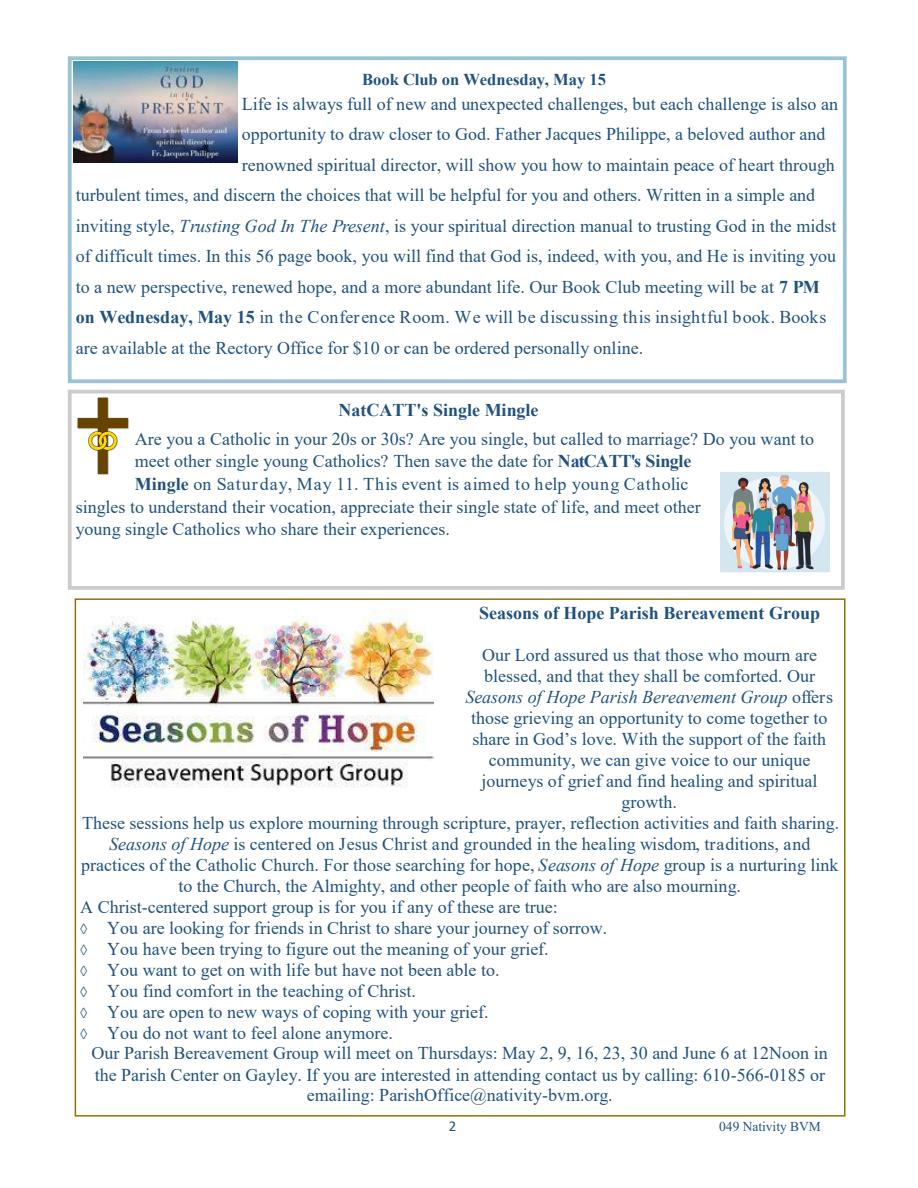
<style>
.page{position:relative;width:918px;height:1188px;background:#fff}
.page>*{position:absolute;margin:0;border:0;box-sizing:border-box;transform-origin:0 0}
.t1{font:18px/21px "Times New Roman";color:#20527d;text-align:center}
.t2{font:18px "Times New Roman";letter-spacing:.05em;color:#20527d}
.t3{font:700 18px "Times New Roman";color:#20527d}
.t4{font:700 16.5px "Times New Roman";color:#20527d}
.t5{font:15px "Calibri";color:#20527d}
.t6{font:13.5px "Times New Roman";color:#20527d}
.s1{font-style:italic}
.s2{font-weight:700}
</style>
<div class="page">
<div style="left:68px;top:56px;width:779px;height:327px;border:4px solid #99c2d6"></div>
<img style="left:74px;top:62px;width:164px;height:101px">
<img style="left:83px;top:611px;width:350px;height:177px">
<div style="left:68px;top:390px;width:777px;height:200px;border:4px solid #ccc"></div>
<img style="left:721px;top:472px;width:108px;height:101px">
<img style="left:77px;top:397px;width:52px;height:78px">
<p class="t4" style="left:362px;top:70px;width:246px">Book Club on Wednesday, May 15</p>
<p class="t1" style="left:242px;top:93px;width:598px">Life is always full of new and unexpected challenges, but each challenge is also an</p>
<p class="t1" style="left:242px;top:124px;width:585px">opportunity to draw closer to God. Father Jacques Philippe, a beloved author and</p>
<p class="t1" style="left:242px;top:154px;width:594px">renowned spiritual director, will show you how to maintain peace of heart through</p>
<p class="t1" style="left:76px;top:185px;width:741px">turbulent times, and discern the choices that will be helpful for you and others. Written in a simple and</p>
<p class="t1" style="left:76px;top:215px;width:762px">inviting style, <span class="s1">Trusting God In The Present</span>, is your spiritual direction manual to trusting God in the midst</p>
<p class="t1" style="left:76px;top:246px;width:762px">of difficult times. In this 56 page book, you will find that God is, indeed, with you, and He is inviting you</p>
<p class="t1" style="left:76px;top:276px;width:745px">to a new perspective, renewed hope, and a more abundant life. Our Book Club meeting will be at <span class="s2">7 PM</span></p>
<p class="t1" style="left:76px;top:307px;width:752px"><span class="s2">on Wednesday, May 15</span> in the Conference Room. We will be discussing this insightful book. Books</p>
<p class="t1" style="left:76px;top:337px;width:569px">are available at the Rectory Office for $10 or can be ordered personally online.</p>
<p class="t3" style="left:339px;top:400px;width:201px">NatCATT's Single Mingle</p>
<p class="t1" style="left:135px;top:428px;width:681px">Are you a Catholic in your 20s or 30s? Are you single, but called to marriage? Do you want to</p>
<p class="t1" style="left:135px;top:451px;width:558px">meet other single young Catholics? Then save the date for <span class="s2">NatCATT's Single</span></p>
<p class="t2" style="left:135px;top:474px;width:555px"><span class="s2">Mingle</span> on Saturday, May 11. This event is aimed to help young Catholic</p>
<p class="t1" style="left:76px;top:496px;width:627px">singles to understand their vocation, appreciate their single state of life, and meet other</p>
<p class="t1" style="left:76px;top:519px;width:376px">young single Catholics who share their experiences.</p>
<p class="t3" style="left:479px;top:603px;width:343px">Seasons of Hope Parish Bereavement Group</p>
<p class="t1" style="left:465px;top:644px;width:369px">Our Lord assured us that those who mourn are blessed, and that they shall be comforted. Our <span class="s1">Seasons of Hope Parish Bereavement Group</span> offers those grieving an opportunity to come together to share in God’s love. With the support of the faith community, we can give voice to our unique journeys of grief and find healing and spiritual growth.</p>
<p class="t1" style="left:82px;top:812px;width:759px">These sessions help us explore mourning through scripture, prayer, reflection activities and faith sharing.</p>
<p class="t1" style="left:81px;top:833px;width:759px"><span class="s1">Seasons of Hope</span> is centered on Jesus Christ and grounded in the healing wisdom, traditions, and practices of the Catholic Church. For those searching for hope, <span class="s1">Seasons of Hope</span> group is a nurturing link to the Church, the Almighty, and other people of faith who are also mourning.</p>
<p class="t1" style="left:80px;top:896px;width:479px">A Christ-centered support group is for you if any of these are true:</p>
<p class="t1" style="left:80px;top:917px;width:529px">→ You are looking for friends in Christ to share your journey of sorrow.</p>
<p class="t1" style="left:80px;top:938px;width:470px">→ You have been trying to figure out the meaning of your grief.</p>
<p class="t1" style="left:80px;top:959px;width:421px">→ You want to get on with life but have not been able to.</p>
<p class="t1" style="left:80px;top:980px;width:337px">→ You find comfort in the teaching of Christ.</p>
<p class="t1" style="left:80px;top:1001px;width:410px">→ You are open to new ways of coping with your grief.</p>
<p class="t1" style="left:80px;top:1022px;width:314px">→ You do not want to feel alone anymore.</p>
<p class="t1" style="left:92px;top:1043px;width:738px">Our Parish Bereavement Group will meet on Thursdays: May 2, 9, 16, 23, 30 and June 6 at 12Noon in the Parish Center on Gayley. If you are interested in attending contact us by calling: 610-566-0185 or emailing: ParishOffice@nativity-bvm.org.</p>
<p class="t5" style="left:449px;top:1119px;width:9px">2</p>
<p class="t6" style="left:719px;top:1119px;width:103px">049 Nativity BVM</p>
</div>
